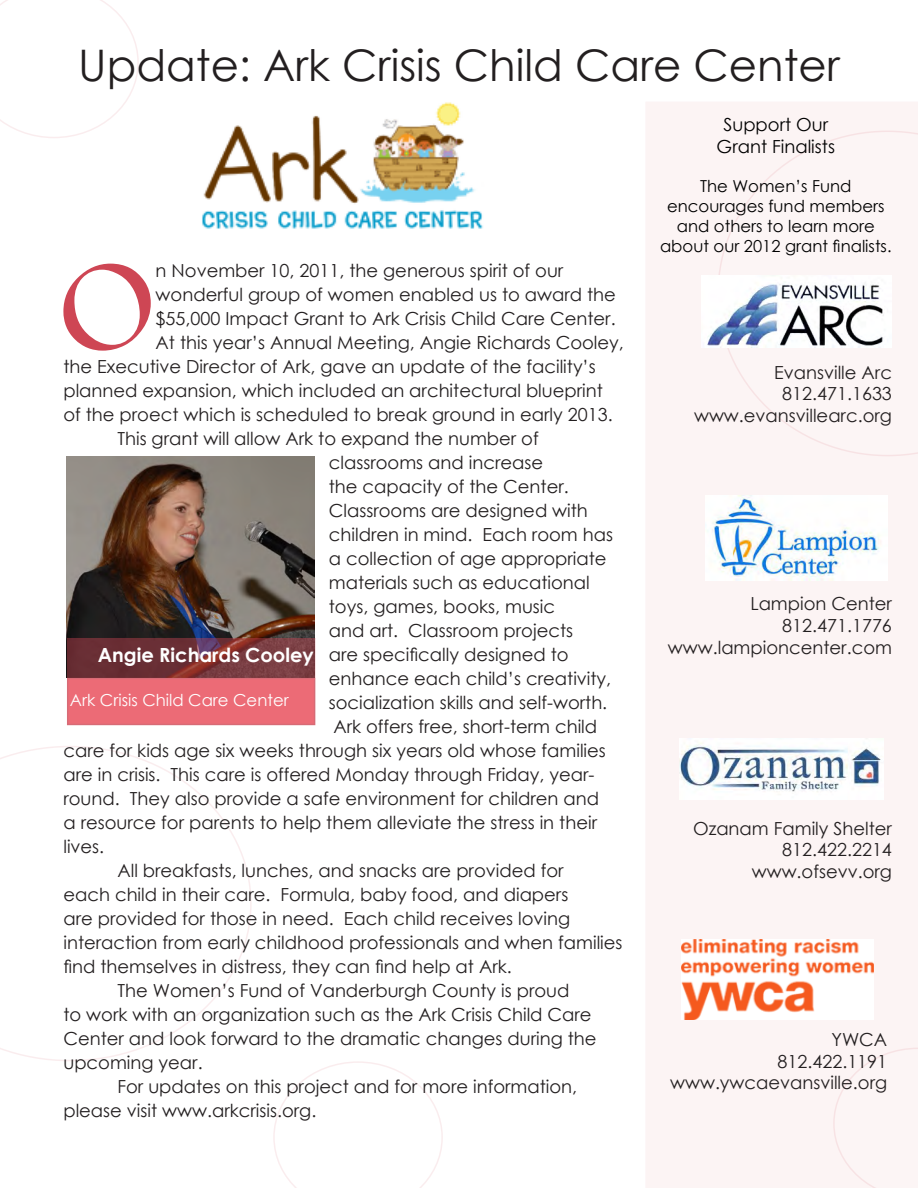
<style>
.page{position:relative;width:918px;height:1188px;background:#fff}
.page>*{position:absolute;margin:0;border:0;box-sizing:border-box;transform-origin:0 0}
.t1{font:133.35px "Footlight MT Light";color:#ce4654}
.t2{font:43.5px "Century Gothic";color:#231f20}
.t3{font:700 19.5px "Century Gothic";color:#fff}
.t4{font:18px/24px "Century Gothic";color:#231f20}
.t5{font:18px "Century Gothic";color:#000}
.t6{font:16.5px/19.8px "Century Gothic";color:#000;text-align:center}
.t7{font:16.5px "Century Gothic";color:#fff}
</style>
<div class="page">
<svg style="left:0;top:0;width:139px;height:138px"></svg>
<img style="left:67px;top:456px;width:248px;height:182px">
<div style="left:646px;top:102px;width:272px;height:1086px;background:#fcf4f4"></div>
<div style="left:717px;top:131px;width:201px;height:325px;background:#fcf5f5"></div>
<img style="left:202px;top:102px;width:281px;height:127px">
<img style="left:701px;top:276px;width:191px;height:72px">
<img style="left:706px;top:495px;width:181px;height:86px">
<div style="left:833px;top:1048px;width:85px;height:140px;background:#fcf5f5"></div>
<svg style="left:273px;top:1061px;width:170px;height:127px"></svg>
<svg style="left:0;top:746px;width:252px;height:315px"></svg>
<img style="left:680px;top:738px;width:203px;height:61px">
<img style="left:682px;top:940px;width:191px;height:80px">
<div style="left:67px;top:678px;width:248px;height:47px;background:#ec6b76;border:2px solid #ce4654"></div>
<svg style="left:67px;top:638px;width:248px;height:40px;background:#72343a"></svg>
<p class="t2" style="left:78px;top:35px;width:763px">Update: Ark Crisis Child Care Center</p>
<p class="t1" style="left:58px;top:227px;width:99px">O</p>
<p class="t4" style="left:156px;top:258px;width:409px">n November 10, 2011, the generous spirit of our</p>
<p class="t4" style="left:156px;top:282px;width:462px">wonderful group of women enabled us to award the</p>
<p class="t4" style="left:156px;top:306px;width:462px">$55,000 Impact Grant to Ark Crisis Child Care Center.</p>
<p class="t4" style="left:156px;top:330px;width:470px">At this year’s Annual Meeting, Angie Richards Cooley,</p>
<p class="t4" style="left:63px;top:354px;width:534px">the Executive Director of Ark, gave an update of the facility’s</p>
<p class="t4" style="left:63px;top:378px;width:541px">planned expansion, which included an architectural blueprint</p>
<p class="t4" style="left:63px;top:402px;width:551px">of the proect which is scheduled to break ground in early 2013.</p>
<p class="t4" style="left:329px;top:426px;width:286px;text-indent:-211px">This grant will allow Ark to expand the number of classrooms and increase<br>the capacity of the Center.<br>Classrooms are designed with children in mind. Each room has a collection of age appropriate materials such as educational toys, games, books, music<br>and art. Classroom projects<br>are specifically designed to enhance each child’s creativity, socialization skills and self-worth.</p>
<p class="t4" style="left:63px;top:714px;width:544px;text-indent:270px">Ark offers free, short-term child care for kids age six weeks through six years old whose families are in crisis. This care is offered Monday through Friday, year&shy;round. They also provide a safe environment for children and a resource for parents to help them alleviate the stress in their lives.</p>
<p class="t4" style="left:63px;top:858px;width:561px;text-indent:54px">All breakfasts, lunches, and snacks are provided for<br>each child in their care. Formula, baby food, and diapers<br>are provided for those in need. Each child receives loving interaction from early childhood professionals and when families find themselves in distress, they can find help at Ark.</p>
<p class="t4" style="left:63px;top:978px;width:535px;text-indent:54px">The Women’s Fund of Vanderburgh County is proud<br>to work with an organization such as the Ark Crisis Child Care Center and look forward to the dramatic changes during the upcoming year.</p>
<p class="t4" style="left:63px;top:1074px;width:515px;text-indent:54px">For updates on this project and for more information, please visit www.arkcrisis.org.</p>
<p class="t3" style="left:98px;top:640px;width:218px">Angie Richards Cooley</p>
<p class="t7" style="left:70px;top:688px;width:220px">Ark Crisis Child Care Center</p>
<p class="t5" style="left:723px;top:112px;width:106px">Support Our</p>
<p class="t5" style="left:717px;top:134px;width:120px">Grant Finalists</p>
<p class="t6" style="left:700px;top:176px;width:153px">The Women’s Fund</p>
<p class="t6" style="left:660px;top:196px;width:233px">encourages fund members and others to learn more about our 2012 grant finalists.</p>
<p class="t4" style="left:774px;top:360px;width:119px">Evansville Arc</p>
<p class="t4" style="left:782px;top:382px;width:111px">812.471.1633</p>
<p class="t4" style="left:694px;top:403px;width:199px">www.evansvillearc.org</p>
<p class="t4" style="left:750px;top:592px;width:143px">Lampion Center</p>
<p class="t4" style="left:782px;top:613px;width:111px">812.471.1776</p>
<p class="t4" style="left:668px;top:635px;width:226px">www.lampioncenter.com</p>
<p class="t4" style="left:693px;top:816px;width:200px">Ozanam Family Shelter</p>
<p class="t4" style="left:782px;top:837px;width:111px">812.422.2214</p>
<p class="t4" style="left:752px;top:859px;width:142px">www.ofsevv.org</p>
<p class="t4" style="left:831px;top:1027px;width:57px">YWCA</p>
<p class="t4" style="left:778px;top:1049px;width:111px">812.422.1191</p>
<p class="t4" style="left:670px;top:1071px;width:219px">www.ywcaevansville.org</p>
</div>
